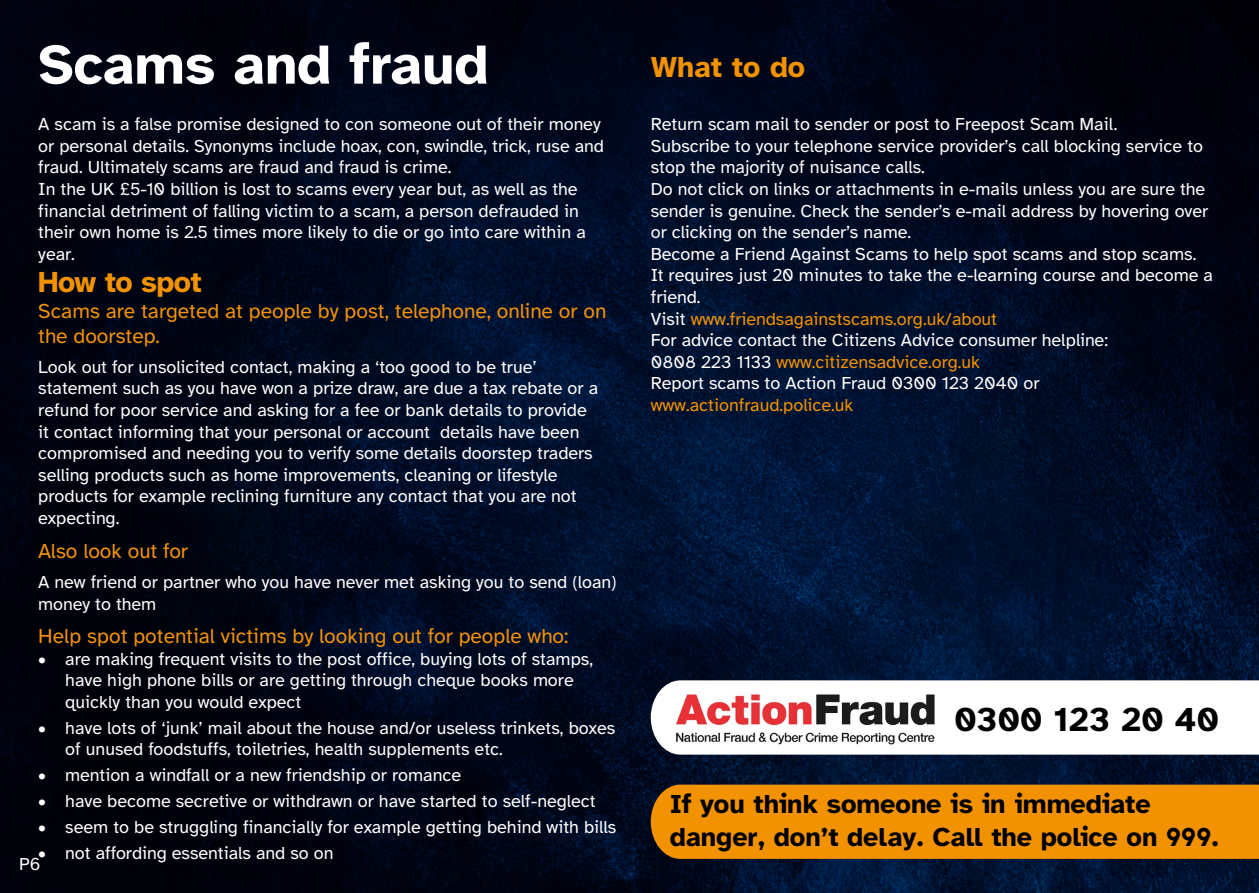
<style>
.page{position:relative;width:1259px;height:893px;background:#fff}
.page>*{position:absolute;margin:0;border:0;box-sizing:border-box;transform-origin:0 0}
.Header_1{font:700 57px "Atkinson Hyperlegible";color:#fff}
.t1{font:700 34.5px "Atkinson Hyperlegible";color:#000}
.Header_3_condensed{font:700 30px "Atkinson Hyperlegible";letter-spacing:-.02em;color:#f39200}
.Header_3{font:700 30px "Atkinson Hyperlegible";color:#f39200}
.Header_3_1{font:700 27px/32.4px "Atkinson Hyperlegible";color:#000}
.Inset_yellow_regular{font:21px/25.2px "Atkinson Hyperlegible";color:#f39207}
.Inset_yellow_regular-2{font:18px/21.6px "Atkinson Hyperlegible";color:#fff}
.Body_2{font:18px/21.6px "Atkinson Hyperlegible";color:#fff}
.Body_1{font:18px/21.6px "Atkinson Hyperlegible";color:#fff}
.Body_2-2{font:18px "Atkinson Hyperlegible";color:#f39200}
.s1{color:#fff}
</style>
<div class="page">
<img style="left:0;top:0;width:1259px;height:893px">
<div style="left:651px;top:785px;width:608px;height:74px;background:#f39200"></div>
<svg style="left:651px;top:680px;width:608px;height:75px"></svg>
<img style="left:670px;top:686px;width:284px;height:63px">
<p class="Header_1" style="left:38px;top:32px;width:452px">Scams and fraud</p>
<p class="Body_1" style="left:38px;top:114px;width:567px">A scam is a false promise designed to con someone out of their money or personal details. Synonyms include hoax, con, swindle, trick, ruse and fraud. Ultimately scams are fraud and fraud is crime.</p>
<p class="Body_1" style="left:38px;top:178px;width:541px">In the UK £5-10 billion is lost to scams every year but, as well as the</p>
<p class="Body_1" style="left:38px;top:200px;width:549px">financial detriment of falling victim to a scam, a person defrauded in their own home is 2.5 times more likely to die or go into care within a year.</p>
<p class="Header_3_condensed" style="left:38px;top:264px;width:165px">How to spot</p>
<p class="Inset_yellow_regular" style="left:38px;top:298px;width:570px">Scams are targeted at people by post, telephone, online or on the doorstep.</p>
<p class="Inset_yellow_regular-2" style="left:38px;top:356px;width:561px">Look out for unsolicited contact, making a ‘too good to be true’ statement such as you have won a prize draw, are due a tax rebate or a refund for poor service and asking for a fee or bank details to provide it contact informing that your personal or account details have been compromised and needing you to verify some details doorstep traders selling products such as home improvements, cleaning or lifestyle products for example reclining furniture any contact that you are not expecting.</p>
<p class="Inset_yellow_regular" style="left:38px;top:538px;width:151px">Also look out for</p>
<p class="Inset_yellow_regular-2" style="left:38px;top:571px;width:580px">A new friend or partner who you have never met asking you to send (loan) money to them</p>
<p class="Inset_yellow_regular" style="left:38px;top:624px;width:532px">Help spot potential victims by looking out for people who:</p>
<p class="Inset_yellow_regular-2" style="left:65px;top:648px;width:529px;text-indent:-27px">• are making frequent visits to the post office, buying lots of stamps, have high phone bills or are getting through cheque books more quickly than you would expect</p>
<p class="Inset_yellow_regular-2" style="left:65px;top:717px;width:551px;text-indent:-27px">• have lots of ‘junk’ mail about the house and/or useless trinkets, boxes of unused foodstuffs, toiletries, health supplements etc.</p>
<p class="Inset_yellow_regular-2" style="left:38px;top:765px;width:424px">• mention a windfall or a new friendship or romance</p>
<p class="Inset_yellow_regular-2" style="left:38px;top:791px;width:559px">• have become secretive or withdrawn or have started to self-neglect</p>
<p class="Inset_yellow_regular-2" style="left:38px;top:816px;width:579px">• seem to be struggling financially for example getting behind with bills</p>
<p class="Inset_yellow_regular-2" style="left:38px;top:842px;width:297px">• not affording essentials and so on</p>
<p class="Inset_yellow_regular-2" style="left:19px;top:854px;width:23px">P6</p>
<p class="Header_3" style="left:651px;top:50px;width:156px">What to do</p>
<p class="Body_2" style="left:651px;top:114px;width:468px">Return scam mail to sender or post to Freepost Scam Mail.</p>
<p class="Body_2" style="left:651px;top:135px;width:554px">Subscribe to your telephone service provider’s call blocking service to stop the majority of nuisance calls.</p>
<p class="Body_2" style="left:651px;top:178px;width:559px">Do not click on links or attachments in e-mails unless you are sure the sender is genuine. Check the sender’s e-mail address by hovering over or clicking on the sender’s name.</p>
<p class="Body_2" style="left:651px;top:243px;width:564px">Become a Friend Against Scams to help spot scams and stop scams.<br>It requires just 20 minutes to take the e-learning course and become a friend.</p>
<p class="Body_2-2" style="left:651px;top:309px;width:348px"><span class="s1">Visit</span> www.friendsagainstscams.org.uk/about</p>
<p class="Body_2" style="left:651px;top:330px;width:459px">For advice contact the Citizens Advice consumer helpline:</p>
<p class="Body_2-2" style="left:651px;top:352px;width:331px"><span class="s1">0808 223 1133</span> www.citizensadvice.org.uk</p>
<p class="Body_2" style="left:651px;top:373px;width:390px">Report scams to Action Fraud 0300 123 2040 or</p>
<p class="Body_2-2" style="left:651px;top:395px;width:204px">www.actionfraud.police.uk</p>
<h2 class="t1" style="left:954px;top:700px;width:266px">0300 123 20 40</h2>
<p class="Header_3_1" style="left:670px;top:788px;width:551px">If you think someone is in immediate danger, don’t delay. Call the police on 999.</p>
</div>
